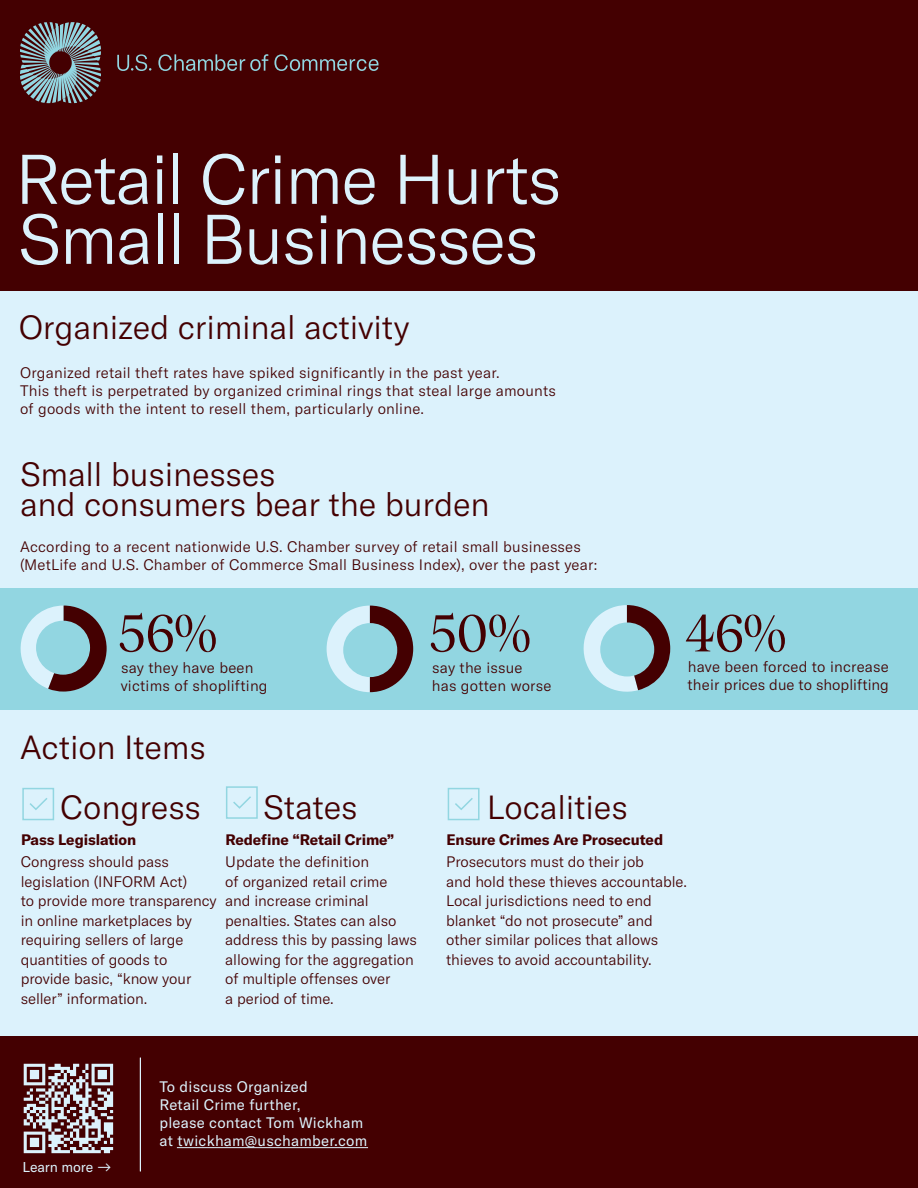
<style>
.page{position:relative;width:918px;height:1188px;background:#dcf2fc}
.page>*{position:absolute;margin:0;border:0;box-sizing:border-box;transform-origin:0 0}
.t1{font:300 69.15px/60px "GT America";letter-spacing:-.025em;color:#dcf2fc}
.t2{font:51px "Tobias";color:#440001}
.t3{font:300 33px/30px "GT America";letter-spacing:-.005em;color:#440001}
.t4{font:300 15px/19.5px "GT America";letter-spacing:-.005em;color:#440001}
.t5{font:300 15px/18px "GT America";letter-spacing:.015em;color:#440001}
.t6{font:15px/18px "GT America";letter-spacing:.015em;color:#dcf2fc}
.t7{font:700 15px "GT America";letter-spacing:-.005em;color:#440001}
.t8{font:14.1px "GT America";letter-spacing:-.005em;color:#dcf2fc}
</style>
<div class="page">
<div style="left:0;top:1037px;width:918px;height:151px;background:#440001"></div>
<div style="left:0;top:588px;width:918px;height:122px;background:#92d6e1"></div>
<div style="left:0;top:0;width:918px;height:291px;background:#440001"></div>
<svg style="left:20px;top:22px;width:81px;height:81px"></svg>
<svg style="left:158px;top:54px;width:110px;height:17px"></svg>
<svg style="left:274px;top:54px;width:105px;height:17px"></svg>
<svg style="left:117px;top:54px;width:34px;height:17px"></svg>
<svg style="left:20px;top:606px;width:87px;height:86px"></svg>
<svg style="left:327px;top:606px;width:86px;height:86px"></svg>
<svg style="left:583px;top:605px;width:87px;height:87px"></svg>
<div style="left:36px;top:621px;width:54px;height:54px;background:#92d6e1;border-radius:50%"></div>
<div style="left:343px;top:623px;width:54px;height:54px;background:#92d6e1;border-radius:50%"></div>
<div style="left:600px;top:622px;width:54px;height:54px;background:#92d6e1;border-radius:50%"></div>
<div style="left:22px;top:788px;width:32px;height:32px;border:2px solid #92d6e1"></div>
<svg style="left:29px;top:798px;width:19px;height:12px"></svg>
<div style="left:226px;top:786px;width:32px;height:33px;border:2px solid #92d6e1"></div>
<svg style="left:233px;top:796px;width:18px;height:13px"></svg>
<div style="left:448px;top:788px;width:32px;height:32px;border:2px solid #92d6e1"></div>
<svg style="left:455px;top:798px;width:18px;height:12px"></svg>
<svg style="left:23px;top:1063px;width:91px;height:91px"></svg>
<svg style="left:24px;top:1064px;width:89px;height:89px"></svg>
<hr style="left:177px;top:1147px;width:191px;height:1px;background:#dcf2fc">
<div style="left:140px;top:1058px;width:1px;height:113px;border:1px solid #dcf2fc"></div>
<h1 class="t1" style="left:15px;top:150px;width:548px">Retail Crime Hurts<br>Small Businesses</h1>
<h3 class="t3" style="left:19px;top:312px;width:392px">Organized criminal activity</h3>
<p class="t5" style="left:20px;top:363px;width:537px">Organized retail theft rates have spiked significantly in the past year.<br>This theft is perpetrated by organized criminal rings that steal large amounts of goods with the intent to resell them, particularly online.</p>
<h3 class="t3" style="left:20px;top:459px;width:471px">Small businesses<br>and consumers bear the burden</h3>
<p class="t5" style="left:20px;top:537px;width:579px">According to a recent nationwide U.S. Chamber survey of retail small businesses (MetLife and U.S. Chamber of Commerce Small Business Index), over the past year:</p>
<h2 class="t2" style="left:118px;top:593px;width:101px">56%</h2>
<h2 class="t2" style="left:429px;top:593px;width:104px">50%</h2>
<h2 class="t2" style="left:685px;top:593px;width:103px">46%</h2>
<p class="t5" style="left:121px;top:659px;width:148px">say they have been victims of shoplifting</p>
<h3 class="t3" style="left:20px;top:732px;width:187px">Action Items</h3>
<p class="t5" style="left:432px;top:659px;width:121px">say the issue<br>has gotten worse</p>
<p class="t4" style="left:687px;top:658px;width:203px;line-height:18px">have been forced to increase their prices due to shoplifting</p>
<h3 class="t3" style="left:60px;top:793px;width:142px">Congress</h3>
<h3 class="t3" style="left:263px;top:793px;width:96px">States</h3>
<h3 class="t3" style="left:487px;top:793px;width:143px">Localities</h3>
<p class="t7" style="left:21px;top:830px;width:117px">Pass Legislation</p>
<p class="t4" style="left:21px;top:852px;width:198px">Congress should pass legislation (INFORM Act)<br>to provide more transparency in online marketplaces by requiring sellers of large quantities of goods to provide basic, “know your seller” information.</p>
<p class="t7" style="left:226px;top:830px;width:170px">Redefine “Retail Crime”</p>
<p class="t4" style="left:225px;top:852px;width:193px">Update the definition<br>of organized retail crime<br>and increase criminal penalties. States can also address this by passing laws allowing for the aggregation of multiple offenses over<br>a period of time.</p>
<p class="t8" style="left:22px;top:1158px;width:91px">Learn more →</p>
<p class="t6" style="left:159px;top:1078px;width:209px">To discuss Organized<br>Retail Crime further,<br>please contact Tom Wickham at twickham@uschamber.com</p>
<p class="t7" style="left:446px;top:830px;width:218px">Ensure Crimes Are Prosecuted</p>
<p class="t4" style="left:446px;top:852px;width:242px">Prosecutors must do their job<br>and hold these thieves accountable.<br>Local jurisdictions need to end blanket “do not prosecute” and other similar polices that allows thieves to avoid accountability.</p>
</div>
